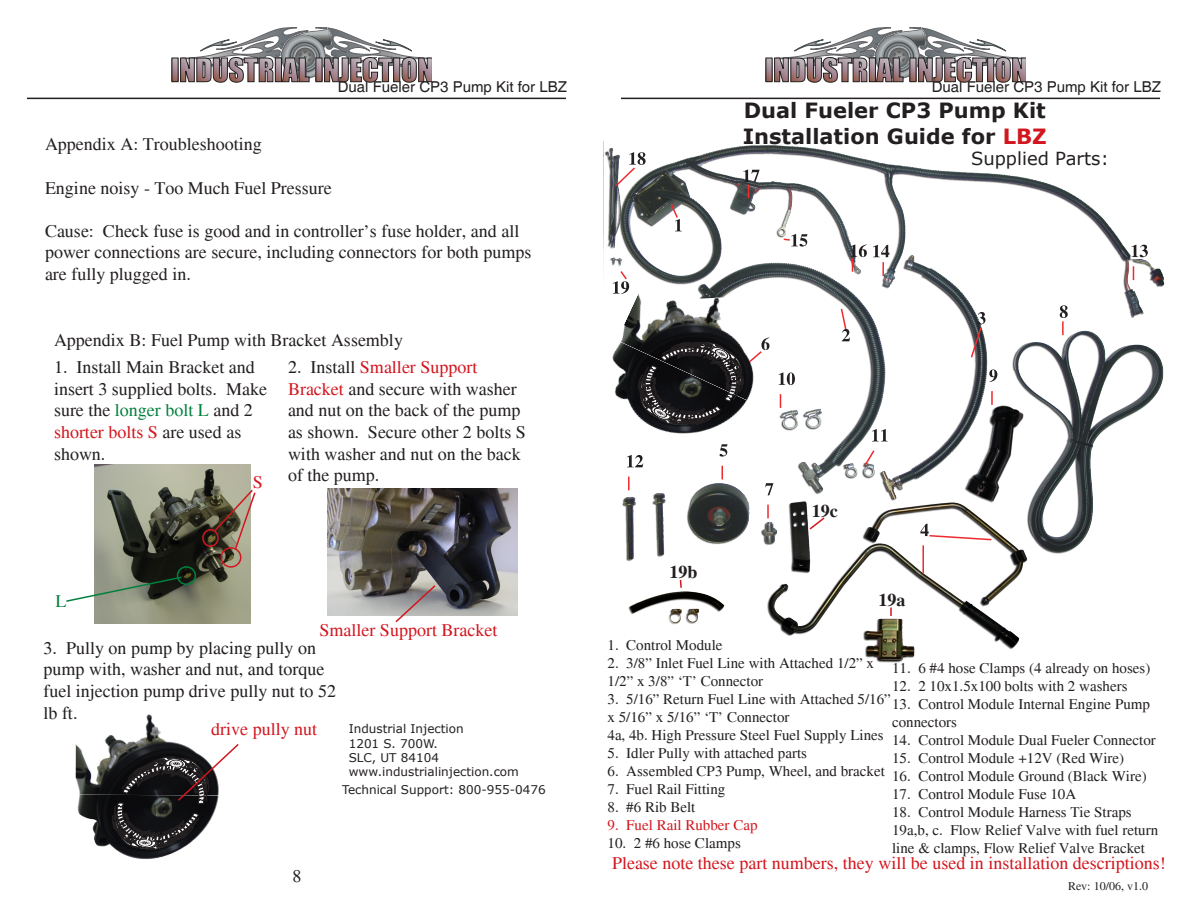
<style>
.page{position:relative;width:1188px;height:918px;background:#fff}
.page>*{position:absolute;margin:0;border:0;box-sizing:border-box;transform-origin:0 0}
.t1{font:700 21px "Verdana";color:#231f20}
.t2{font:18px/21.6px "Times";color:#231f20}
.t3{font:18px "Times";color:#d2161e}
.t4{font:18px "Verdana";color:#231f20}
.t5{font:700 18px "Times";color:#231f20}
.t6{font:18px "Times";color:#00813e}
.t7{font:15px/18px "Times";color:#231f20}
.t8{font:15px "Helvetica";color:#231f20}
.t9{font:15px "Times";color:#d2161e}
.t10{font:12px "Verdana";color:#231f20}
.t11{font:12px "Times";color:#231f20}
.s1{color:#00813e}
.s2{color:#d2161e}
</style>
<div class="page">
<hr style="left:27px;top:98px;width:539px;height:1px;background:#231f20">
<hr style="left:621px;top:98px;width:539px;height:1px;background:#231f20">
<svg style="left:172px;top:27px;width:259px;height:56px"></svg>
<svg style="left:766px;top:27px;width:259px;height:56px"></svg>
<img style="left:75px;top:714px;width:104px;height:146px">
<img style="left:603px;top:141px;width:562px;height:522px">
<hr style="left:922px;top:545px;width:2px;height:29px;background:#ee2a2e">
<svg style="left:722px;top:466px;width:1px;height:13px"></svg>
<svg style="left:767px;top:505px;width:2px;height:13px"></svg>
<svg style="left:991px;top:391px;width:2px;height:14px"></svg>
<svg style="left:863px;top:449px;width:13px;height:18px"></svg>
<svg style="left:628px;top:477px;width:2px;height:13px"></svg>
<svg style="left:1133px;top:266px;width:1px;height:14px"></svg>
<svg style="left:1132px;top:245px;width:16px;height:12px"></svg>
<svg style="left:1060px;top:305px;width:8px;height:30px"></svg>
<svg style="left:989px;top:369px;width:8px;height:13px"></svg>
<svg style="left:970px;top:312px;width:16px;height:47px"></svg>
<svg style="left:872px;top:429px;width:16px;height:12px"></svg>
<svg style="left:765px;top:483px;width:8px;height:12px"></svg>
<svg style="left:627px;top:466px;width:16px;height:1px"></svg>
<svg style="left:785px;top:372px;width:10px;height:13px"></svg>
<svg style="left:840px;top:307px;width:10px;height:34px"></svg>
<svg style="left:873px;top:245px;width:16px;height:31px"></svg>
<svg style="left:850px;top:244px;width:17px;height:28px"></svg>
<svg style="left:782px;top:234px;width:26px;height:13px"></svg>
<svg style="left:743px;top:170px;width:17px;height:28px"></svg>
<svg style="left:669px;top:202px;width:13px;height:29px"></svg>
<svg style="left:614px;top:152px;width:32px;height:36px"></svg>
<img style="left:327px;top:488px;width:191px;height:128px">
<img style="left:95px;top:464px;width:156px;height:160px">
<div style="left:202px;top:529px;width:17px;height:18px;border:2px solid #d2161e;border-radius:50%"></div>
<div style="left:177px;top:566px;width:19px;height:19px;border:2px solid #00813e;border-radius:50%"></div>
<div style="left:220px;top:547px;width:21px;height:21px;border:2px solid #d2161e;border-radius:50%"></div>
<svg style="left:66px;top:576px;width:117px;height:27px"></svg>
<svg style="left:213px;top:488px;width:43px;height:63px;background:#908170"></svg>
<svg style="left:394px;top:584px;width:43px;height:39px"></svg>
<svg style="left:112px;top:742px;width:127px;height:108px"></svg>
<svg style="left:920px;top:524px;width:73px;height:17px"></svg>
<svg style="left:679px;top:578px;width:4px;height:11px"></svg>
<svg style="left:890px;top:608px;width:2px;height:8px"></svg>
<svg style="left:808px;top:516px;width:18px;height:15px"></svg>
<img style="left:603px;top:265px;width:182px;height:147px">
<img style="left:603px;top:326px;width:169px;height:140px">
<svg style="left:638px;top:338px;width:132px;height:87px"></svg>
<p class="t8" style="left:338px;top:78px;width:231px">Dual Fueler CP3 Pump Kit for LBZ</p>
<p class="t8" style="left:932px;top:78px;width:231px">Dual Fueler CP3 Pump Kit for LBZ</p>
<p class="t2" style="left:45px;top:134px;width:218px">Appendix A: Troubleshooting</p>
<p class="t2" style="left:45px;top:177px;width:288px">Engine noisy - Too Much Fuel Pressure</p>
<p class="t2" style="left:45px;top:220px;width:488px">Cause: Check fuse is good and in controller’s fuse holder, and all power connections are secure, including connectors for both pumps are fully plugged in.</p>
<p class="t2" style="left:54px;top:330px;width:351px">Appendix B: Fuel Pump with Bracket Assembly</p>
<p class="t2" style="left:54px;top:357px;width:214px">1. Install Main Bracket and insert 3 supplied bolts. Make sure the <span class="s1">longer bolt L</span> and 2 <span class="s2">shorter bolts S</span> are used as shown.</p>
<p class="t3" style="left:253px;top:472px;width:12px">S</p>
<p class="t2" style="left:288px;top:357px;width:239px">2. Install <span class="s2">Smaller Support<br>Bracket</span> and secure with washer and nut on the back of the pump as shown. Secure other 2 bolts S with washer and nut on the back of the pump.</p>
<p class="t6" style="left:56px;top:591px;width:12px">L</p>
<p class="t3" style="left:320px;top:620px;width:179px">Smaller Support Bracket</p>
<p class="t2" style="left:44px;top:637px;width:294px">3. Pully on pump by placing pully on pump with, washer and nut, and torque fuel injection pump drive pully nut to 52 lb ft.</p>
<p class="t3" style="left:211px;top:719px;width:108px">drive pully nut</p>
<p class="t10" style="left:349px;top:721px;width:116px">Industrial Injection</p>
<p class="t10" style="left:349px;top:736px;width:91px">1201 S. 700W.</p>
<p class="t10" style="left:349px;top:750px;width:92px">SLC, UT 84104</p>
<p class="t10" style="left:349px;top:764px;width:172px">www.industrialinjection.com</p>
<p class="t10" style="left:342px;top:782px;width:205px">Technical Support: 800-955-0476</p>
<p class="t2" style="left:292px;top:866px;width:10px">8</p>
<p class="t1" style="left:744px;top:97px;width:304px">Dual Fueler CP3 Pump Kit</p>
<p class="t1" style="left:743px;top:123px;width:305px">Installation Guide for <span class="s2">LBZ</span></p>
<p class="t4" style="left:971px;top:147px;width:139px">Supplied Parts:</p>
<p class="t5" style="left:669px;top:561px;width:30px">19b</p>
<p class="t5" style="left:812px;top:500px;width:27px">19c</p>
<p class="t5" style="left:879px;top:590px;width:28px">19a</p>
<p class="t7" style="left:608px;top:636px;width:117px">1. Control Module</p>
<p class="t7" style="left:608px;top:654px;width:268px">2. 3/8” Inlet Fuel Line with Attached 1/2” x<br>1/2” x 3/8” ‘T’ Connector</p>
<p class="t7" style="left:608px;top:690px;width:285px">3. 5/16” Return Fuel Line with Attached 5/16” x 5/16” x 5/16” ‘T’ Connector</p>
<p class="t7" style="left:608px;top:726px;width:278px">4a, 4b. High Pressure Steel Fuel Supply Lines</p>
<p class="t7" style="left:608px;top:744px;width:201px">5. Idler Pully with attached parts</p>
<p class="t7" style="left:608px;top:762px;width:279px">6. Assembled CP3 Pump, Wheel, and bracket</p>
<p class="t7" style="left:608px;top:780px;width:119px">7. Fuel Rail Fitting</p>
<p class="t7" style="left:608px;top:798px;width:89px">8. #6 Rib Belt</p>
<p class="t9" style="left:608px;top:816px;width:151px">9. Fuel Rail Rubber Cap</p>
<p class="t7" style="left:608px;top:834px;width:135px">10. 2 #6 hose Clamps</p>
<p class="t7" style="left:892px;top:659px;width:260px">11. 6 #4 hose Clamps (4 already on hoses)</p>
<p class="t7" style="left:892px;top:677px;width:237px">12. 2 10x1.5x100 bolts with 2 washers</p>
<p class="t7" style="left:892px;top:695px;width:259px">13. Control Module Internal Engine Pump connectors</p>
<p class="t7" style="left:892px;top:731px;width:265px">14. Control Module Dual Fueler Connector</p>
<p class="t7" style="left:892px;top:749px;width:234px">15. Control Module +12V (Red Wire)</p>
<p class="t7" style="left:892px;top:767px;width:256px">16. Control Module Ground (Black Wire)</p>
<p class="t7" style="left:892px;top:785px;width:186px">17. Control Module Fuse 10A</p>
<p class="t7" style="left:892px;top:803px;width:241px">18. Control Module Harness Tie Straps</p>
<p class="t7" style="left:892px;top:821px;width:268px">19a,b, c. Flow Relief Valve with fuel return line &amp; clamps, Flow Relief Valve Bracket</p>
<p class="t3" style="left:612px;top:853px;width:555px">Please note these part numbers, they will be used in installation descriptions!</p>
<p class="t11" style="left:1068px;top:879px;width:82px">Rev: 10/06, v1.0</p>
</div>
